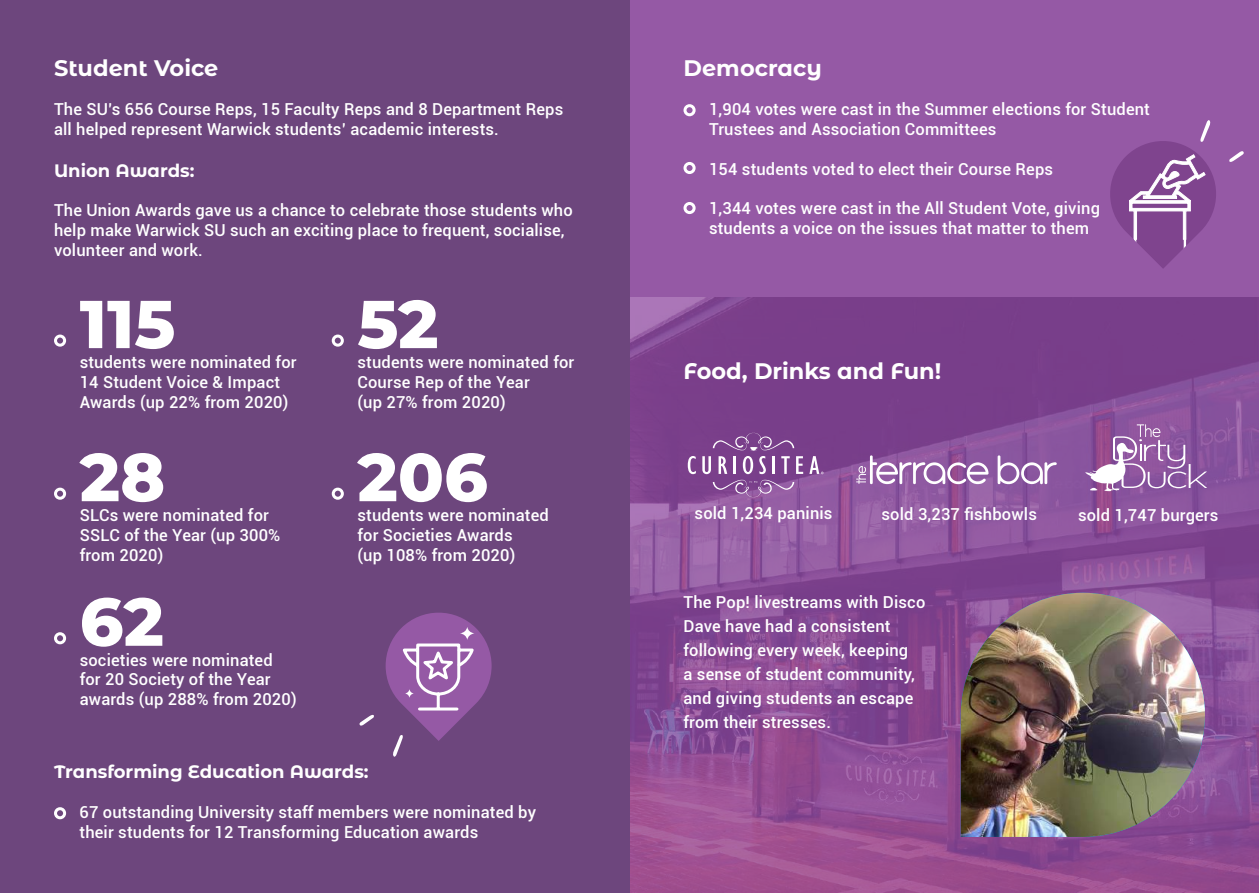
<style>
.page{position:relative;width:1259px;height:893px;background:#9559a5}
.page>*{position:absolute;margin:0;border:0;box-sizing:border-box;transform-origin:0 0}
.t1{font:800 67.5px "Montserrat Alternates";color:#fff}
.t2{font:700 22.5px "Montserrat Alternates";color:#fff}
.t3{font:700 18px "Montserrat Alternates";color:#fff}
.t4{font:500 16.5px/19.8px "Roboto";letter-spacing:.01em;color:#fff}
</style>
<div class="page">
<img style="left:629px;top:298px;width:630px;height:595px">
<div style="left:0;top:0;width:629px;height:893px;background:#6d467d"></div>
<img style="left:960px;top:593px;width:245px;height:244px">
<div style="left:54px;top:335px;width:12px;height:12px;border:3px solid #fff;border-radius:50%"></div>
<div style="left:54px;top:488px;width:12px;height:12px;border:3px solid #fff;border-radius:50%"></div>
<div style="left:54px;top:632px;width:12px;height:12px;border:3px solid #fff;border-radius:50%"></div>
<div style="left:332px;top:335px;width:12px;height:12px;border:3px solid #fff;border-radius:50%"></div>
<div style="left:332px;top:488px;width:12px;height:12px;border:3px solid #fff;border-radius:50%"></div>
<div style="left:54px;top:807px;width:12px;height:12px;border:3px solid #fff;border-radius:50%"></div>
<svg style="left:688px;top:456px;width:8px;height:18px"></svg>
<svg style="left:713px;top:480px;width:81px;height:18px"></svg>
<svg style="left:702px;top:432px;width:101px;height:42px;background:#90609e"></svg>
<svg style="left:809px;top:456px;width:14px;height:18px"></svg>
<svg style="left:997px;top:455px;width:59px;height:29px"></svg>
<svg style="left:856px;top:455px;width:132px;height:29px"></svg>
<svg style="left:1085px;top:424px;width:122px;height:67px"></svg>
<svg style="left:386px;top:612px;width:105px;height:145px"></svg>
<svg style="left:359px;top:715px;width:15px;height:11px"></svg>
<svg style="left:1229px;top:151px;width:15px;height:11px"></svg>
<div style="left:683px;top:104px;width:12px;height:12px;border:3px solid #fff;border-radius:50%"></div>
<div style="left:683px;top:162px;width:12px;height:12px;border:3px solid #fff;border-radius:50%"></div>
<div style="left:683px;top:202px;width:12px;height:12px;border:3px solid #fff;border-radius:50%"></div>
<svg style="left:1110px;top:120px;width:106px;height:148px"></svg>
<h2 class="t2" style="left:54px;top:52px;width:166px">Student Voice</h2>
<p class="t4" style="left:54px;top:99px;width:511px">The SU’s 656 Course Reps, 15 Faculty Reps and 8 Department Reps all helped represent Warwick students’ academic interests.</p>
<p class="t3" style="left:54px;top:157px;width:142px">Union Awards:</p>
<p class="t4" style="left:54px;top:200px;width:520px">The Union Awards gave us a chance to celebrate those students who help make Warwick SU such an exciting place to frequent, socialise, volunteer and work.</p>
<h1 class="t1" style="left:80px;top:275px;width:97px">115</h1>
<p class="t4" style="left:80px;top:351px;width:218px">students were nominated for<br>14 Student Voice &amp; Impact<br>Awards (up 22% from 2020)</p>
<h1 class="t1" style="left:80px;top:428px;width:87px">28</h1>
<p class="t4" style="left:80px;top:505px;width:202px">SLCs were nominated for<br>SSLC of the Year (up 300% from 2020)</p>
<h1 class="t1" style="left:80px;top:572px;width:86px">62</h1>
<p class="t4" style="left:80px;top:649px;width:218px">societies were nominated for 20 Society of the Year awards (up 288% from 2020)</p>
<h1 class="t1" style="left:357px;top:275px;width:83px">52</h1>
<p class="t4" style="left:357px;top:351px;width:218px">students were nominated for<br>Course Rep of the Year<br>(up 27% from 2020)</p>
<h1 class="t1" style="left:357px;top:428px;width:132px">206</h1>
<p class="t4" style="left:357px;top:505px;width:193px">students were nominated for Societies Awards<br>(up 108% from 2020)</p>
<p class="t3" style="left:54px;top:759px;width:316px">Transforming Education Awards:</p>
<p class="t4" style="left:80px;top:802px;width:458px">67 outstanding University staff members were nominated by their students for 12 Transforming Education awards</p>
<h2 class="t2" style="left:683px;top:52px;width:140px">Democracy</h2>
<p class="t4" style="left:709px;top:99px;width:442px">1,904 votes were cast in the Summer elections for Student<br>Trustees and Association Committees</p>
<p class="t4" style="left:709px;top:158px;width:346px">154 students voted to elect their Course Reps</p>
<p class="t4" style="left:709px;top:198px;width:392px">1,344 votes were cast in the All Student Vote, giving students a voice on the issues that matter to them</p>
<h2 class="t2" style="left:683px;top:355px;width:259px">Food, Drinks and Fun!</h2>
<p class="t4" style="left:694px;top:503px;width:139px">sold 1,234 paninis</p>
<p class="t4" style="left:881px;top:503px;width:157px">sold 3,237 fishbowls</p>
<p class="t4" style="left:1078px;top:504px;width:142px">sold 1,747 burgers</p>
<p class="t4" style="left:683px;top:589px;width:243px;line-height:24px">The Pop! livestreams with Disco<br>Dave have had a consistent following every week, keeping<br>a sense of student community, and giving students an escape from their stresses.</p>
</div>
